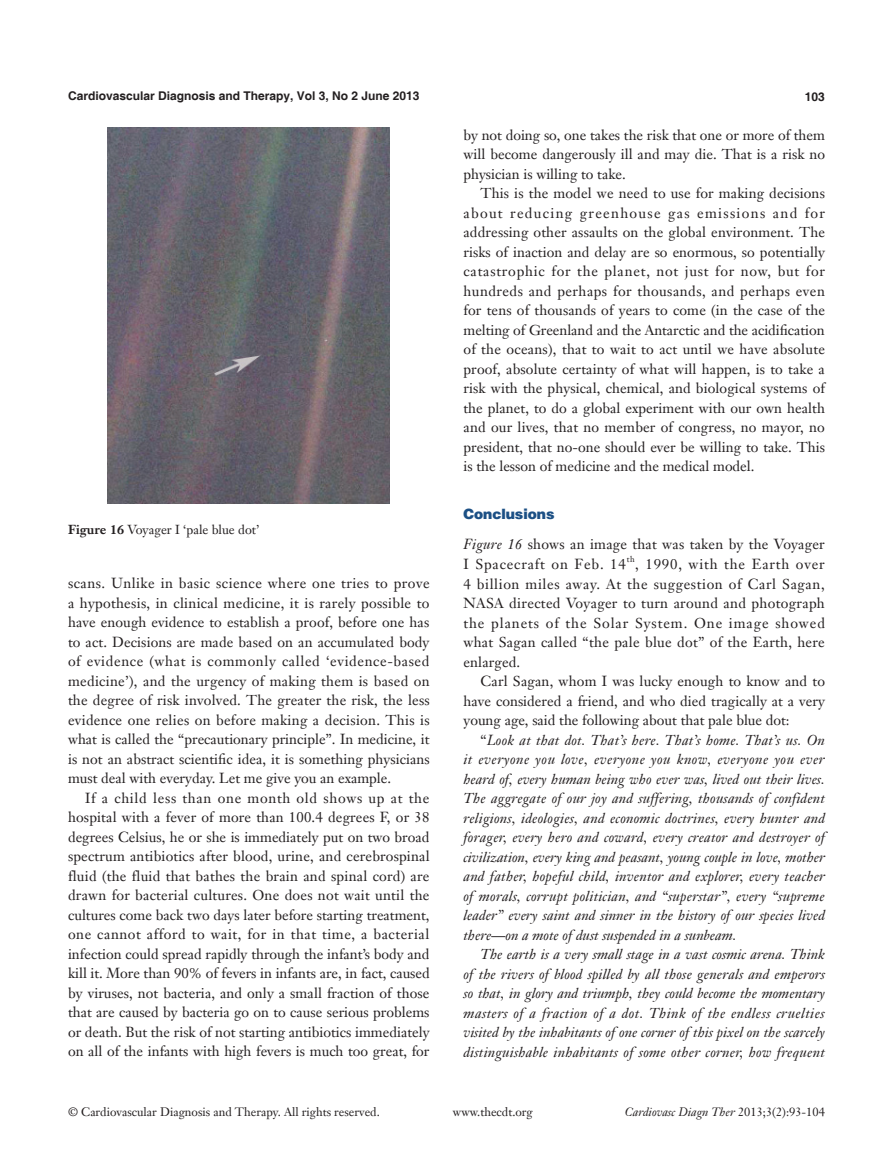
<style>
.page{position:relative;width:893px;height:1170px;background:#fff}
.page>*{position:absolute;margin:0;border:0;box-sizing:border-box;transform-origin:0 0}
.t1{font:14.25px/19.5px "Janson Text LT";color:#231f20;text-align:justify}
.t2{font:italic 14.25px/19.5px "Janson Text LT";letter-spacing:.005em;color:#231f20;text-align:justify}
.t3{font:900 14.25px "Helvetica";color:#1c5085}
.t4{font:12.75px "Janson Text LT";color:#231f20}
.t5{font:12px "Janson Text LT";color:#231f20}
.t6{font:700 12px "Helvetica";color:#231f20}
.t7{font:italic 12px "Janson Text LT";color:#231f20}
.t8{font:8.25px "Janson Text LT";color:#231f20}
.s1{font-weight:700}
.s2{font-style:italic}
.s3{font-style:normal}
</style>
<div class="page">
<img style="left:108px;top:128px;width:282px;height:376px">
<p class="t6" style="left:68px;top:88px;width:353px">Cardiovascular Diagnosis and Therapy, Vol 3, No 2 June 2013</p>
<p class="t6" style="left:805px;top:89px;width:22px">103</p>
<p class="t4" style="left:68px;top:521px;width:193px"><span class="s1">Figure 16</span> Voyager I ‘pale blue dot’</p>
<p class="t1" style="left:68px;top:573px;width:363px">scans. Unlike in basic science where one tries to prove a hypothesis, in clinical medicine, it is rarely possible to have enough evidence to establish a proof, before one has to act. Decisions are made based on an accumulated body of evidence (what is commonly called ‘evidence-based medicine’), and the urgency of making them is based on the degree of risk involved. The greater the risk, the less evidence one relies on before making a decision. This is what is called the “precautionary principle”. In medicine, it is not an abstract scientific idea, it is something physicians must deal with everyday. Let me give you an example.</p>
<p class="t1" style="left:68px;top:787px;width:363px;text-indent:17px">If a child less than one month old shows up at the hospital with a fever of more than 100.4 degrees F, or 38 degrees Celsius, he or she is immediately put on two broad spectrum antibiotics after blood, urine, and cerebrospinal fluid (the fluid that bathes the brain and spinal cord) are drawn for bacterial cultures. One does not wait until the cultures come back two days later before starting treatment, one cannot afford to wait, for in that time, a bacterial infection could spread rapidly through the infant’s body and kill it. More than 90% of fevers in infants are, in fact, caused by viruses, not bacteria, and only a small fraction of those that are caused by bacteria go on to cause serious problems or death. But the risk of not starting antibiotics immediately on all of the infants with high fevers is much too great, for</p>
<p class="t1" style="left:463px;top:125px;width:363px">by not doing so, one takes the risk that one or more of them will become dangerously ill and may die. That is a risk no physician is willing to take.</p>
<p class="t1" style="left:463px;top:183px;width:363px;text-indent:17px">This is the model we need to use for making decisions about reducing greenhouse gas emissions and for addressing other assaults on the global environment. The risks of inaction and delay are so enormous, so potentially catastrophic for the planet, not just for now, but for hundreds and perhaps for thousands, and perhaps even for tens of thousands of years to come (in the case of the melting of Greenland and the Antarctic and the acidification of the oceans), that to wait to act until we have absolute proof, absolute certainty of what will happen, is to take a risk with the physical, chemical, and biological systems of the planet, to do a global experiment with our own health and our lives, that no member of congress, no mayor, no president, that no-one should ever be willing to take. This is the lesson of medicine and the medical model.</p>
<p class="t3" style="left:463px;top:505px;width:92px">Conclusions</p>
<p class="t1" style="left:463px;top:534px;width:363px"><span class="s2">Figure 16</span> shows an image that was taken by the Voyager<br>I Spacecraft on Feb. 14</p>
<p class="t8" style="left:627px;top:554px;width:9px">th</p>
<p class="t1" style="left:463px;top:554px;width:363px;text-indent:172px">, 1990, with the Earth over 4 billion miles away. At the suggestion of Carl Sagan, NASA directed Voyager to turn around and photograph the planets of the Solar System. One image showed what Sagan called “the pale blue dot” of the Earth, here enlarged.</p>
<p class="t1" style="left:463px;top:671px;width:363px;text-indent:17px">Carl Sagan, whom I was lucky enough to know and to have considered a friend, and who died tragically at a very young age, said the following about that pale blue dot:</p>
<p class="t2" style="left:463px;top:730px;width:363px;text-indent:17px"><span class="s3">“</span>Look at that dot. That’s here. That’s home. That’s us. On it everyone you love, everyone you know, everyone you ever heard of, every human being who ever was, lived out their lives.<br>The aggregate of our joy and suffering, thousands of confident religions, ideologies, and economic doctrines, every hunter and forager, every hero and coward, every creator and destroyer of civilization, every king and peasant, young couple in love, mother and father, hopeful child, inventor and explorer, every teacher of morals, corrupt politician, and “superstar”, every “supreme leader” every saint and sinner in the history of our species lived there—on a mote of dust suspended in a sunbeam.</p>
<p class="t2" style="left:463px;top:944px;width:363px;text-indent:17px">The earth is a very small stage in a vast cosmic arena. Think of the rivers of blood spilled by all those generals and emperors so that, in glory and triumph, they could become the momentary masters of a fraction of a dot. Think of the endless cruelties visited by the inhabitants of one corner of this pixel on the scarcely distinguishable inhabitants of some other corner, how frequent</p>
<p class="t5" style="left:68px;top:1104px;width:313px">© Cardiovascular Diagnosis and Therapy. All rights reserved.</p>
<p class="t5" style="left:453px;top:1104px;width:81px">www.thecdt.org</p>
<p class="t7" style="left:625px;top:1104px;width:202px">Cardiovasc Diagn Ther <span class="s3">2013;3(2):93-104</span></p>
</div>
